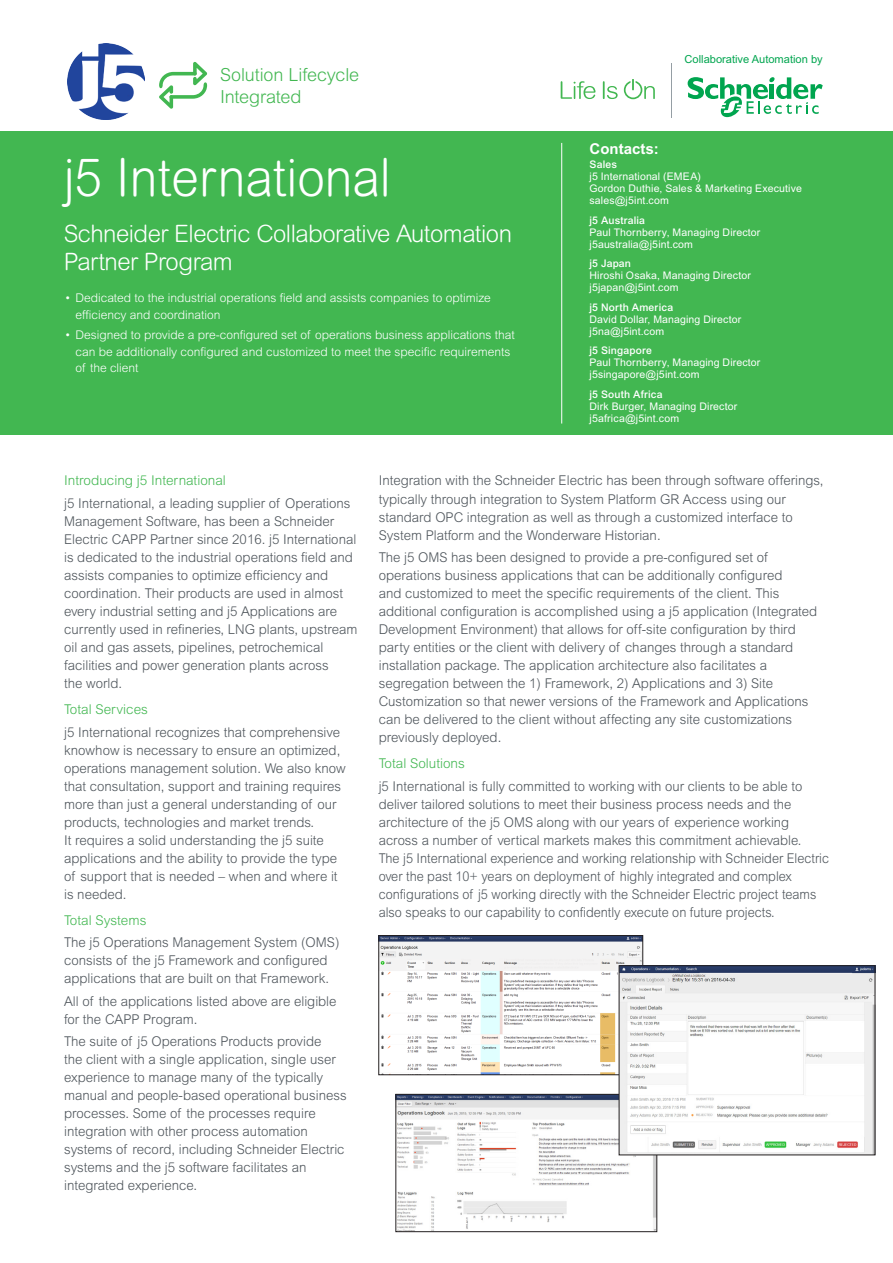
<style>
.page{position:relative;width:893px;height:1263px;background:#fff}
.page>*{position:absolute;margin:0;border:0;box-sizing:border-box;transform-origin:0 0}
.Subtitle{font:300 52.5px "Arial Rounded MT Std";color:#fff;scale:.95 1}
.Subtitle-2{font:300 24px/28.8px "Arial Rounded MT Std";letter-spacing:-.02em;color:#fff}
.Body_copy{font:300 18px/21.6px "Arial MT Std";letter-spacing:-.01em;color:#42b751}
.Table_Body_Copy{font:700 15px "Arial MT Std";color:#fff}
.Body_Copy_Style{font:300 13.5px/18px "Arial MT Std";color:#4d545a}
.Subhead_Style_04{font:300 13.5px "Arial MT Std";color:#42b751}
.t1{font:300 12px/16.5px "Arial MT Std";color:#fff}
.Table_Title_Bold{font:11.1px "Arial MT Std";color:#00a54f}
.t2{font:10.5px/12px "Arial MT Std";letter-spacing:.015em;color:#fff}
.s1{font-weight:500}
</style>
<div class="page">
<svg style="left:561px;top:81px;width:34px;height:18px"></svg>
<svg style="left:603px;top:81px;width:15px;height:18px"></svg>
<svg style="left:624px;top:79px;width:31px;height:20px"></svg>
<svg style="left:688px;top:77px;width:135px;height:41px"></svg>
<hr style="left:671px;top:63px;width:1px;height:55px;background:#959ea4">
<svg style="left:159px;top:62px;width:48px;height:47px"></svg>
<div style="left:0;top:131px;width:893px;height:304px;background:#42b751"></div>
<hr style="left:561px;top:143px;width:1px;height:280px;background:#fff">
<img style="left:67px;top:43px;width:77px;height:77px">
<img style="left:380px;top:937px;width:261px;height:136px">
<div style="left:378px;top:935px;width:265px;height:140px;border:1px solid #231f20"></div>
<img style="left:397px;top:1096px;width:258px;height:134px">
<div style="left:395px;top:1094px;width:262px;height:138px;border:1px solid #231f20"></div>
<img style="left:621px;top:967px;width:252px;height:186px">
<div style="left:619px;top:965px;width:256px;height:190px;border:1px solid #231f20"></div>
<p class="Body_copy" style="left:220px;top:64px;width:141px">Solution Lifecycle<br>Integrated</p>
<p class="Subtitle" style="left:64px;top:147px;width:346px">j5 International</p>
<p class="Subtitle-2" style="left:64px;top:219px;width:450px">Schneider Electric Collaborative Automation<br>Partner Program</p>
<p class="t1" style="left:75px;top:290px;width:417px;text-indent:-11px">• Dedicated to the industrial operations field and assists companies to optimize efficiency and coordination</p>
<p class="t1" style="left:75px;top:327px;width:441px;text-indent:-11px">• Designed to provide a pre-configured set of operations business applications that can be additionally configured and customized to meet the specific requirements of the client</p>
<p class="Table_Title_Bold" style="left:685px;top:53px;width:140px">Collaborative Automation by</p>
<p class="Table_Body_Copy" style="left:589px;top:140px;width:71px">Contacts:</p>
<p class="t2" style="left:589px;top:159px;width:214px"><span class="s1">Sales<br></span>j5 International (EMEA)<br>Gordon Duthie, Sales &amp; Marketing Executive sales@j5int.com</p>
<p class="t2" style="left:589px;top:214px;width:172px"><span class="s1">j5 Australia<br></span>Paul Thornberry, Managing Director j5australia@j5int.com</p>
<p class="t2" style="left:589px;top:257px;width:163px"><span class="s1">j5 Japan<br></span>Hiroshi Osaka, Managing Director j5japan@j5int.com</p>
<p class="t2" style="left:589px;top:301px;width:153px"><span class="s1">j5 North America<br></span>David Dollar, Managing Director j5na@j5int.com</p>
<p class="t2" style="left:589px;top:344px;width:172px"><span class="s1">j5 Singapore<br></span>Paul Thornberry, Managing Director j5singapore@j5int.com</p>
<p class="t2" style="left:589px;top:388px;width:149px"><span class="s1">j5 South Africa<br></span>Dirk Burger, Managing Director j5africa@j5int.com</p>
<p class="Table_Body_Copy" style="left:616px;top:146px;width:71px">Contacts:</p>
<p class="Subhead_Style_04" style="left:64px;top:473px;width:163px">Introducing j5 International</p>
<p class="Body_Copy_Style" style="left:64px;top:494px;width:295px">j5 International, a leading supplier of Operations Management Software, has been a Schneider Electric CAPP Partner since 2016. j5 International is dedicated to the industrial operations field and assists companies to optimize efficiency and coordination. Their products are used in almost every industrial setting and j5 Applications are currently used in refineries, LNG plants, upstream oil and gas assets, pipelines, petrochemical facilities and power generation plants across<br>the world.</p>
<p class="Subhead_Style_04" style="left:64px;top:702px;width:85px">Total Services</p>
<p class="Body_Copy_Style" style="left:64px;top:723px;width:283px">j5 International recognizes that comprehensive knowhow is necessary to ensure an optimized, operations management solution. We also know that consultation, support and training requires more than just a general understanding of our products, technologies and market trends.<br>It requires a solid understanding the j5 suite applications and the ability to provide the type of support that is needed – when and where it is needed.</p>
<p class="Subhead_Style_04" style="left:64px;top:913px;width:84px">Total Systems</p>
<p class="Body_Copy_Style" style="left:64px;top:933px;width:277px">The j5 Operations Management System (OMS) consists of the j5 Framework and configured applications that are built on that Framework.</p>
<p class="Body_Copy_Style" style="left:64px;top:992px;width:274px">All of the applications listed above are eligible for the CAPP Program.</p>
<p class="Body_Copy_Style" style="left:64px;top:1032px;width:284px">The suite of j5 Operations Products provide<br>the client with a single application, single user experience to manage many of the typically manual and people-based operational business processes. Some of the processes require integration with other process automation systems of record, including Schneider Electric systems and the j5 software facilitates an integrated experience.</p>
<p class="Body_Copy_Style" style="left:379px;top:472px;width:446px">Integration with the Schneider Electric has been through software offerings, typically through integration to System Platform GR Access using our standard OPC integration as well as through a customized interface to System Platform and the Wonderware Historian.</p>
<p class="Body_Copy_Style" style="left:379px;top:548px;width:440px">The j5 OMS has been designed to provide a pre-configured set of operations business applications that can be additionally configured<br>and customized to meet the specific requirements of the client. This additional configuration is accomplished using a j5 application (Integrated Development Environment) that allows for off-site configuration by third party entities or the client with delivery of changes through a standard installation package. The application architecture also facilitates a segregation between the 1) Framework, 2) Applications and 3) Site Customization so that newer versions of the Framework and Applications can be delivered to the client without affecting any site customizations previously deployed.</p>
<p class="Subhead_Style_04" style="left:379px;top:756px;width:88px">Total Solutions</p>
<p class="Body_Copy_Style" style="left:379px;top:777px;width:452px">j5 International is fully committed to working with our clients to be able to deliver tailored solutions to meet their business process needs and the architecture of the j5 OMS along with our years of experience working across a number of vertical markets makes this commitment achievable.<br>The j5 International experience and working relationship with Schneider Electric over the past 10+ years on deployment of highly integrated and complex configurations of j5 working directly with the Schneider Electric project teams also speaks to our capability to confidently execute on future projects.</p>
</div>
